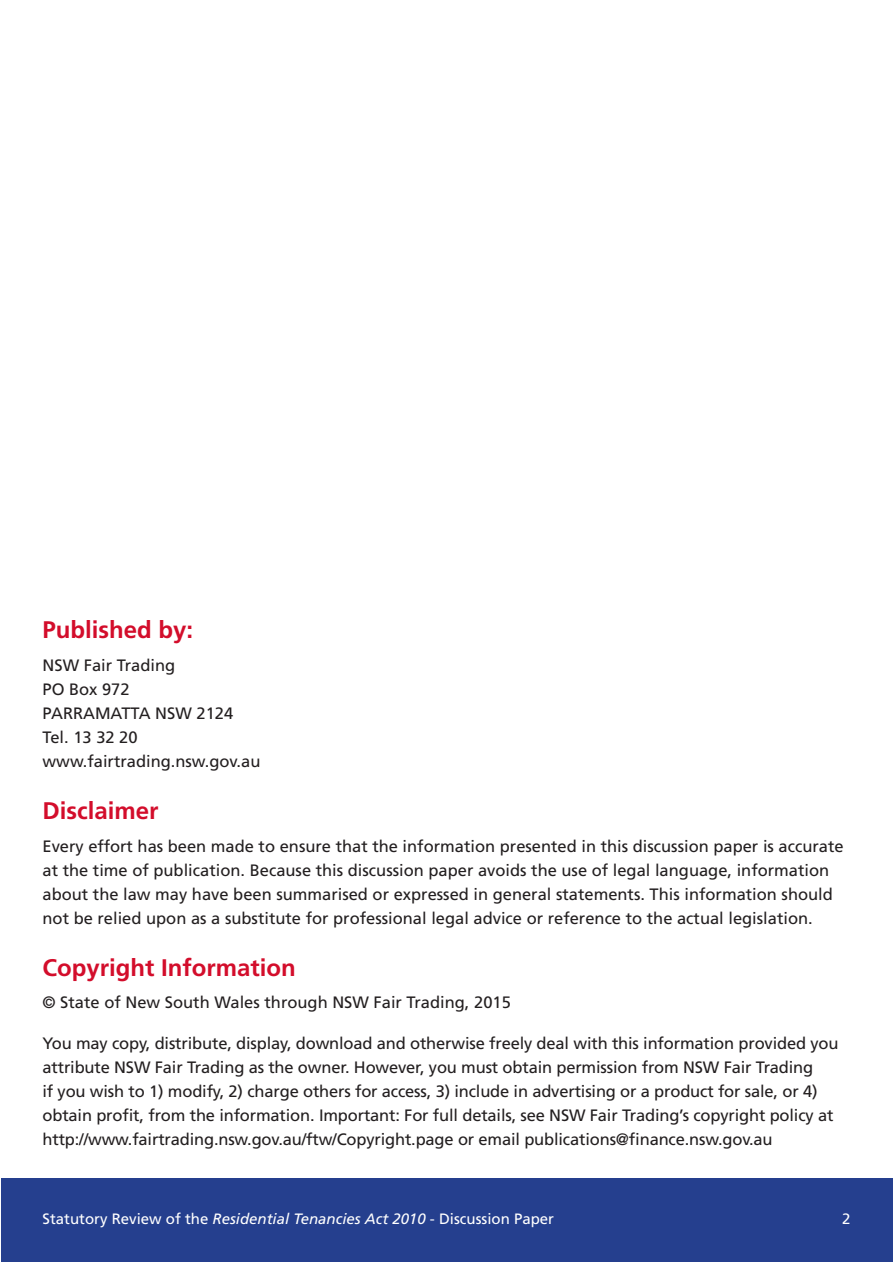
<style>
.page{position:relative;width:893px;height:1263px;background:#fff}
.page>*{position:absolute;margin:0;border:0;box-sizing:border-box;transform-origin:0 0}
.MS_Sub_Head_1{font:700 24px "Frutiger";color:#d30d2b}
.MS_Body{font:16.5px/24px "Frutiger";color:#231f20}
.t1{font:15px "Frutiger";color:#fff}
.s1{font-style:italic}
</style>
<div class="page">
<div style="left:1px;top:1179px;width:891px;height:83px;background:#253f8e"></div>
<p class="MS_Sub_Head_1" style="left:43px;top:616px;width:152px">Published by:</p>
<p class="MS_Body" style="left:43px;top:653px;width:219px">NSW Fair Trading<br>PO Box 972<br>PARRAMATTA NSW 2124<br>Tel. 13 32 20 www.fairtrading.nsw.gov.au</p>
<p class="MS_Sub_Head_1" style="left:43px;top:796px;width:118px">Disclaimer</p>
<p class="MS_Body" style="left:43px;top:834px;width:803px">Every effort has been made to ensure that the information presented in this discussion paper is accurate at the time of publication. Because this discussion paper avoids the use of legal language, information about the law may have been summarised or expressed in general statements. This information should not be relied upon as a substitute for professional legal advice or reference to the actual legislation.</p>
<p class="MS_Sub_Head_1" style="left:43px;top:953px;width:255px">Copyright Information</p>
<p class="MS_Body" style="left:43px;top:990px;width:470px">© State of New South Wales through NSW Fair Trading, 2015</p>
<p class="MS_Body" style="left:43px;top:1031px;width:797px">You may copy, distribute, display, download and otherwise freely deal with this information provided you attribute NSW Fair Trading as the owner. However, you must obtain permission from NSW Fair Trading<br>if you wish to 1) modify, 2) charge others for access, 3) include in advertising or a product for sale, or 4) obtain profit, from the information. Important: For full details, see NSW Fair Trading’s copyright policy at http://www.fairtrading.nsw.gov.au/ftw/Copyright.page or email publications@finance.nsw.gov.au</p>
<p class="t1" style="left:43px;top:1210px;width:513px">Statutory Review of the <span class="s1">Residential Tenancies Act 2010</span> - Discussion Paper</p>
<p class="t1" style="left:842px;top:1210px;width:10px">2</p>
</div>
